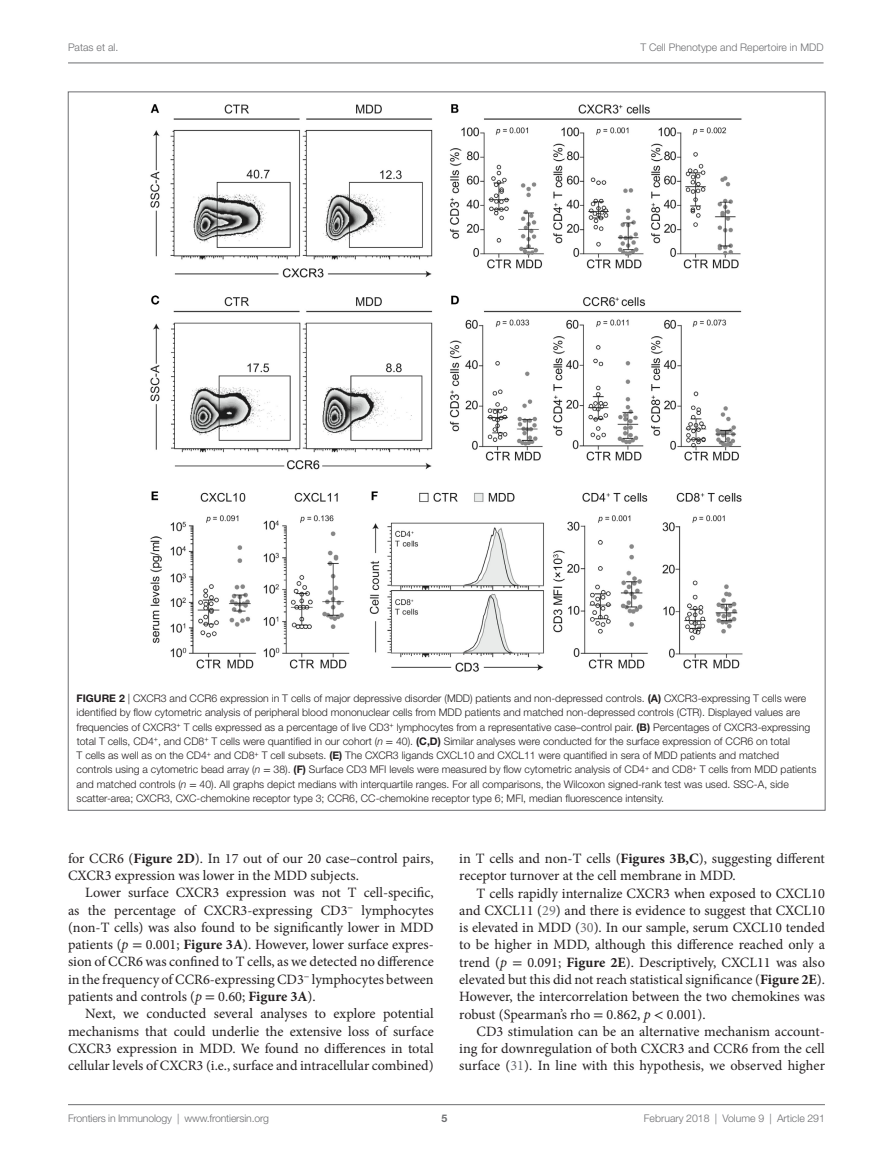
<style>
.page{position:relative;width:893px;height:1170px;background:#fff}
.page>*{position:absolute;margin:0;border:0;box-sizing:border-box;transform-origin:0 0}
.t1{font:14.25px/17.2px "Minion Pro";color:#231f20;text-align:justify}
.t2{font:300 10.5px/14.2px "Helvetica Neue LT Std";color:#231f20}
.t3{font:300 10.5px "Helvetica Neue LT Std";color:#6c6d70}
.t4{font:700 10.5px "Helvetica Neue LT Std";color:#6c6d70}
.s1{font-weight:700}
.s2{font-style:italic}
.s3{font-family:"STIX General";font-weight:400}
.s4{font-family:"STIX General"}
.s5{color:#6c6d70}
</style>
<div class="page">
<img style="left:150px;top:104px;width:593px;height:568px">
<hr style="left:68px;top:1104px;width:757px;height:1px;background:#6c6d70">
<hr style="left:68px;top:63px;width:755px;height:1px;background:#6c6d70">
<p class="t3" style="left:68px;top:41px;width:52px">Patas et al.</p>
<p class="t3" style="left:640px;top:41px;width:185px">T Cell Phenotype and Repertoire in MDD</p>
<p class="t2" style="left:77px;top:691px;width:741px"><span class="s1">FIGURE 2</span> | CXCR3 and CCR6 expression in T cells of major depressive disorder (MDD) patients and non-depressed controls. <span class="s1">(A)</span> CXCR3-expressing T cells were identified by flow cytometric analysis of peripheral blood mononuclear cells from MDD patients and matched non-depressed controls (CTR). Displayed values are frequencies of CXCR3<sup>+</sup> T cells expressed as a percentage of live CD3<sup>+</sup> lymphocytes from a representative case–control pair. <span class="s1">(B)</span> Percentages of CXCR3-expressing total T cells, CD4<sup>+</sup>, and CD8<sup>+</sup> T cells were quantified in our cohort (<span class="s2">n</span> <span class="s3">=</span> 40). <span class="s1">(C,D)</span> Similar analyses were conducted for the surface expression of CCR6 on total<br>T cells as well as on the CD4<sup>+</sup> and CD8<sup>+</sup> T cell subsets. <span class="s1">(E)</span> The CXCR3 ligands CXCL10 and CXCL11 were quantified in sera of MDD patients and matched controls using a cytometric bead array (<span class="s2">n</span> <span class="s3">=</span> 38). <span class="s1">(F)</span> Surface CD3 MFI levels were measured by flow cytometric analysis of CD4<sup>+</sup> and CD8<sup>+</sup> T cells from MDD patients and matched controls (<span class="s2">n</span> <span class="s3">=</span> 40). All graphs depict medians with interquartile ranges. For all comparisons, the Wilcoxon signed-rank test was used. SSC-A, side scatter-area; CXCR3, CXC-chemokine receptor type 3; CCR6, CC-chemokine receptor type 6; MFI, median fluorescence intensity.</p>
<p class="t1" style="left:68px;top:849px;width:367px">for CCR6 (<span class="s1">Figure 2D</span>). In 17 out of our 20 case–control pairs,<br>CXCR3 expression was lower in the MDD subjects.</p>
<p class="t1" style="left:68px;top:884px;width:367px;text-indent:17px">Lower surface CXCR3 expression was not T cell-specific, as the percentage of CXCR3-expressing CD3<sup>−</sup> lymphocytes (non-T cells) was also found to be significantly lower in MDD patients (<span class="s2">p</span> <span class="s4">=</span> 0.001; <span class="s1">Figure 3A</span>). However, lower surface expres&shy;sion of CCR6 was confined to T cells, as we detected no difference in the frequency of CCR6-expressing CD3<sup>−</sup> lymphocytes between patients and controls (<span class="s2">p</span> <span class="s4">=</span> 0.60; <span class="s1">Figure 3A</span>).</p>
<p class="t1" style="left:68px;top:1005px;width:367px;text-indent:17px">Next, we conducted several analyses to explore potential mechanisms that could underlie the extensive loss of surface CXCR3 expression in MDD. We found no differences in total cellular levels of CXCR3 (i.e., surface and intracellular combined)</p>
<p class="t1" style="left:459px;top:850px;width:367px">in T cells and non-T cells (<span class="s1">Figures 3B,C</span>), suggesting different receptor turnover at the cell membrane in MDD.</p>
<p class="t1" style="left:459px;top:884px;width:367px;text-indent:17px">T cells rapidly internalize CXCR3 when exposed to CXCL10 and CXCL11 (<span class="s5">29</span>) and there is evidence to suggest that CXCL10 is elevated in MDD (<span class="s5">30</span>). In our sample, serum CXCL10 tended to be higher in MDD, although this difference reached only a trend (<span class="s2">p</span> <span class="s4">=</span> 0.091; <span class="s1">Figure 2E</span>). Descriptively, CXCL11 was also elevated but this did not reach statistical significance (<span class="s1">Figure 2E</span>).<br>However, the intercorrelation between the two chemokines was robust (Spearman’s rho <span class="s4">=</span> 0.862, <span class="s2">p</span> <span class="s4">&lt;</span> 0.001).</p>
<p class="t1" style="left:459px;top:1022px;width:367px;text-indent:17px">CD3 stimulation can be an alternative mechanism account&shy;ing for downregulation of both CXCR3 and CCR6 from the cell surface (<span class="s5">31</span>). In line with this hypothesis, we observed higher</p>
<p class="t3" style="left:68px;top:1111px;width:203px">Frontiers in Immunology | www.frontiersin.org</p>
<p class="t3" style="left:644px;top:1111px;width:183px">February 2018 | Volume 9 | Article 291</p>
<p class="t4" style="left:441px;top:1111px;width:7px">5</p>
</div>
